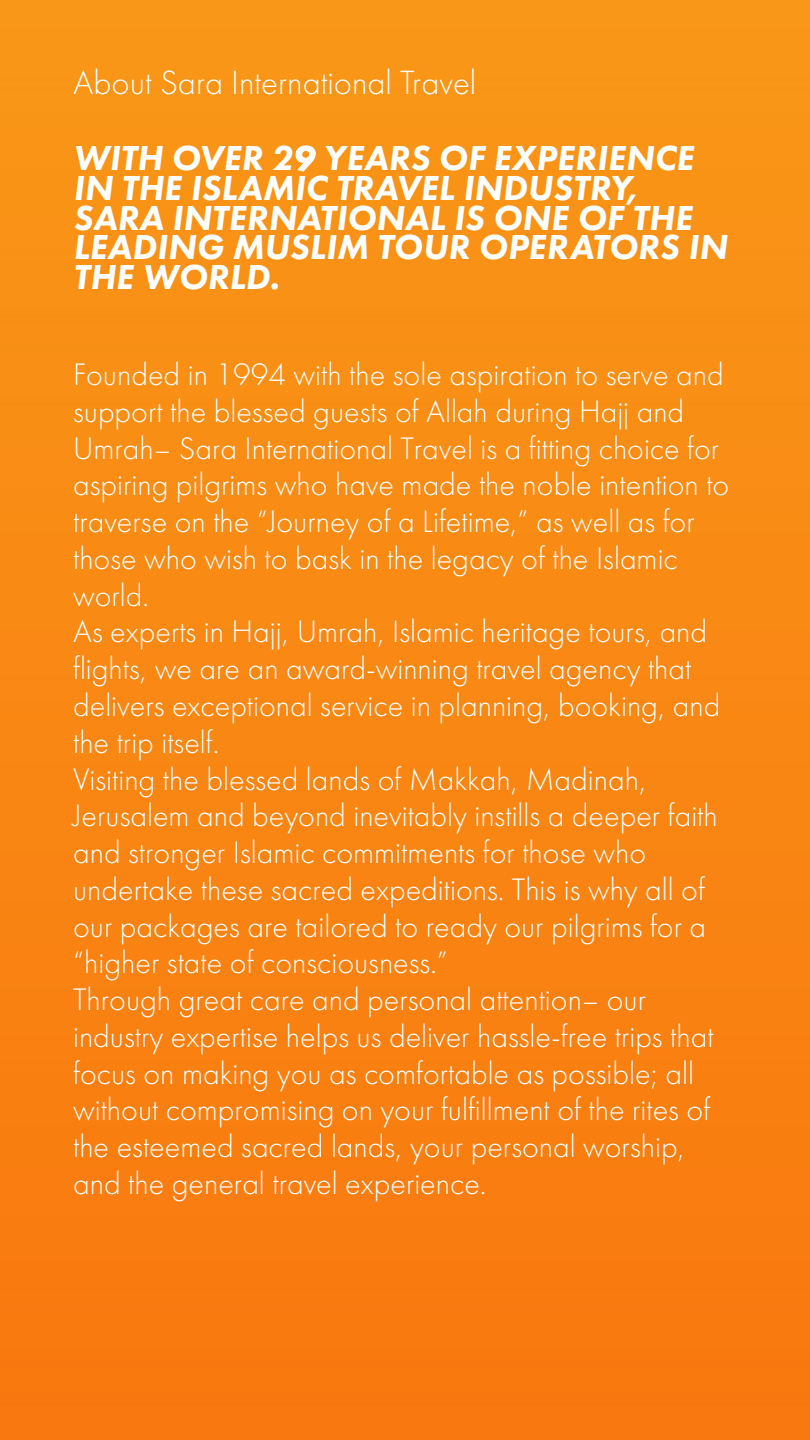
<style>
.page{position:relative;width:810px;height:1440px;background:#fff}
.page>*{position:absolute;margin:0;border:0;box-sizing:border-box;transform-origin:0 0}
.t1{font:italic 800 36px/29.5px "Futura PT";color:#fff}
.t2{font:300 34.95px "Futura PT";color:#fff}
.t3{font:300 32.25px/36.8px "Futura PT";color:#fff}
</style>
<div class="page">
<img style="left:0;top:0;width:810px;height:1440px">
<p class="t2" style="left:73px;top:62px;width:405px">About Sara International Travel</p>
<p class="t1" style="left:73px;top:143px;width:656px">WITH OVER 29 YEARS OF EXPERIENCE<br>IN THE ISLAMIC TRAVEL INDUSTRY,<br>SARA INTERNATIONAL IS ONE OF THE<br>LEADING MUSLIM TOUR OPERATORS IN<br>THE WORLD.</p>
<p class="t3" style="left:73px;top:356px;width:658px">Founded in 1994 with the sole aspiration to serve and support the blessed guests of Allah during Hajj and Umrah– Sara International Travel is a fitting choice for aspiring pilgrims who have made the noble intention to traverse on the “Journey of a Lifetime,” as well as for those who wish to bask in the legacy of the Islamic world.<br>As experts in Hajj, Umrah, Islamic heritage tours, and flights, we are an award-winning travel agency that delivers exceptional service in planning, booking, and the trip itself.<br>Visiting the blessed lands of Makkah, Madinah, Jerusalem and beyond inevitably instills a deeper faith and stronger Islamic commitments for those who undertake these sacred expeditions. This is why all of our packages are tailored to ready our pilgrims for a “higher state of consciousness.”<br>Through great care and personal attention– our industry expertise helps us deliver hassle-free trips that focus on making you as comfortable as possible; all without compromising on your fulfillment of the rites of the esteemed sacred lands, your personal worship, and the general travel experience.</p>
</div>
